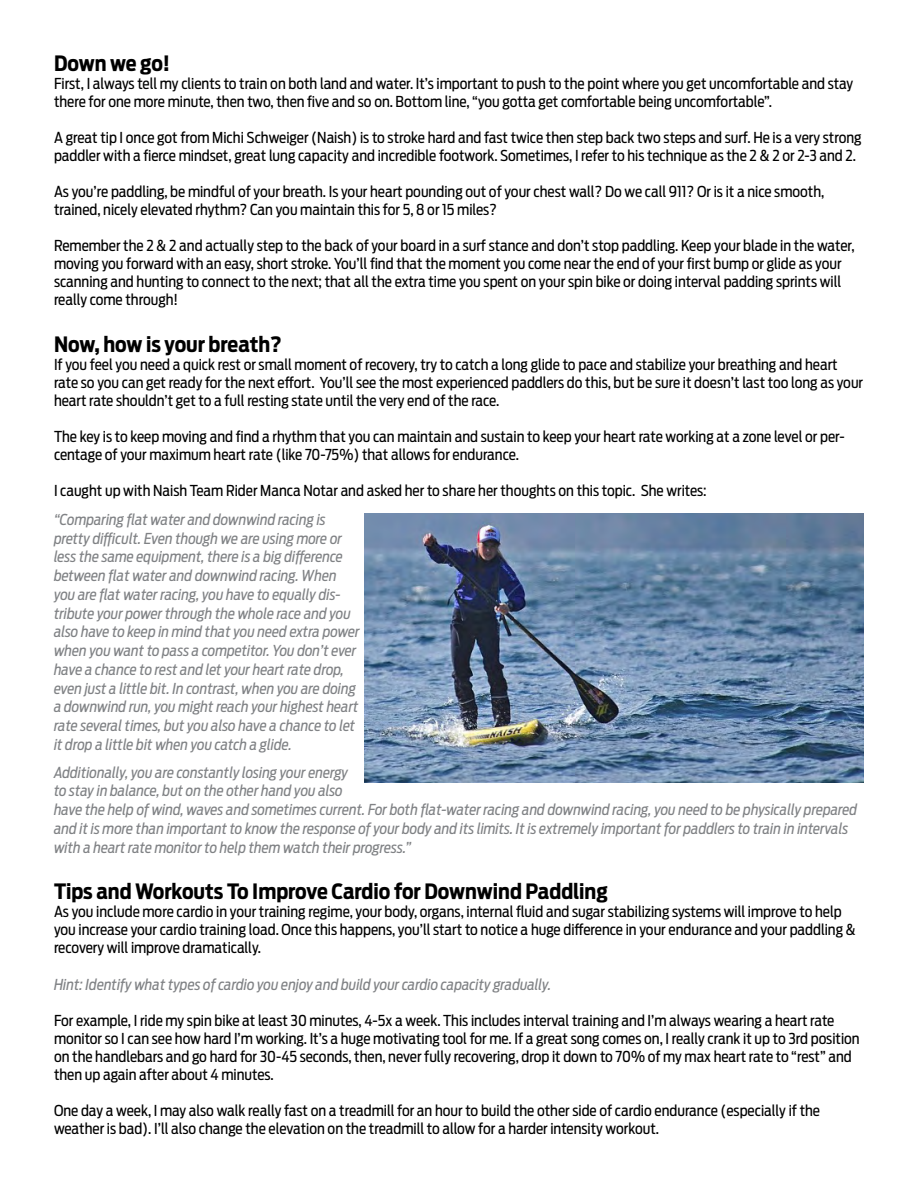
<style>
.page{position:relative;width:918px;height:1188px;background:#fff}
.page>*{position:absolute;margin:0;border:0;box-sizing:border-box;transform-origin:0 0}
.t1{font:700 21px "Antenna Cond";color:#000}
.t2{font:15px/18px "Antenna Cond";color:#000}
.t3{font:italic 15px/18.8px "Antenna Cond";color:#808285}
</style>
<div class="page">
<img style="left:364px;top:513px;width:500px;height:270px">
<h1 class="t1" style="left:54px;top:51px;width:118px">Down we go!</h1>
<p class="t2" style="left:54px;top:74px;width:801px">First, I always tell my clients to train on both land and water. It’s important to push to the point where you get uncomfortable and stay there for one more minute, then two, then five and so on. Bottom line, “you gotta get comfortable being uncomfortable”.</p>
<p class="t2" style="left:54px;top:128px;width:809px">A great tip I once got from Michi Schweiger (Naish) is to stroke hard and fast twice then step back two steps and surf. He is a very strong paddler with a fierce mindset, great lung capacity and incredible footwork. Sometimes, I refer to his technique as the 2 &amp; 2 or 2-3 and 2.</p>
<p class="t2" style="left:54px;top:182px;width:772px">As you’re paddling, be mindful of your breath. Is your heart pounding out of your chest wall? Do we call 911? Or is it a nice smooth, trained, nicely elevated rhythm? Can you maintain this for 5, 8 or 15 miles?</p>
<p class="t2" style="left:54px;top:236px;width:802px">Remember the 2 &amp; 2 and actually step to the back of your board in a surf stance and don’t stop paddling. Keep your blade in the water, moving you forward with an easy, short stroke. You’ll find that the moment you come near the end of your first bump or glide as your scanning and hunting to connect to the next; that all the extra time you spent on your spin bike or doing interval padding sprints will really come through!</p>
<h1 class="t1" style="left:54px;top:331px;width:229px">Now, how is your breath?</h1>
<p class="t2" style="left:54px;top:355px;width:811px">If you feel you need a quick rest or small moment of recovery, try to catch a long glide to pace and stabilize your breathing and heart rate so you can get ready for the next effort. You’ll see the most experienced paddlers do this, but be sure it doesn’t last too long as your heart rate shouldn’t get to a full resting state until the very end of the race.</p>
<p class="t2" style="left:54px;top:427px;width:792px">The key is to keep moving and find a rhythm that you can maintain and sustain to keep your heart rate working at a zone level or per&shy;centage of your maximum heart rate (like 70-75%) that allows for endurance.</p>
<p class="t2" style="left:54px;top:481px;width:654px">I caught up with Naish Team Rider Manca Notar and asked her to share her thoughts on this topic. She writes:</p>
<p class="t3" style="left:54px;top:510px;width:307px">“Comparing flat water and downwind racing is pretty difficult. Even though we are using more or less the same equipment, there is a big difference between flat water and downwind racing. When you are flat water racing, you have to equally dis&shy;tribute your power through the whole race and you also have to keep in mind that you need extra power when you want to pass a competitor. You don’t ever have a chance to rest and let your heart rate drop, even just a little bit. In contrast, when you are doing a downwind run, you might reach your highest heart rate several times, but you also have a chance to let it drop a little bit when you catch a glide.</p>
<p class="t3" style="left:54px;top:763px;width:805px">Additionally, you are constantly losing your energy<br>to stay in balance, but on the other hand you also<br>have the help of wind, waves and sometimes current. For both flat-water racing and downwind racing, you need to be physically prepared and it is more than important to know the response of your body and its limits. It is extremely important for paddlers to train in intervals with a heart rate monitor to help them watch their progress.”</p>
<h1 class="t1" style="left:54px;top:879px;width:555px">Tips and Workouts To Improve Cardio for Downwind Paddling</h1>
<p class="t2" style="left:54px;top:903px;width:803px">As you include more cardio in your training regime, your body, organs, internal fluid and sugar stabilizing systems will improve to help you increase your cardio training load. Once this happens, you’ll start to notice a huge difference in your endurance and your paddling &amp; recovery will improve dramatically.</p>
<p class="t3" style="left:54px;top:975px;width:499px">Hint: Identify what types of cardio you enjoy and build your cardio capacity gradually.</p>
<p class="t2" style="left:54px;top:1012px;width:807px">For example, I ride my spin bike at least 30 minutes, 4-5x a week. This includes interval training and I’m always wearing a heart rate monitor so I can see how hard I’m working. It’s a huge motivating tool for me. If a great song comes on, I really crank it up to 3rd position on the handlebars and go hard for 30-45 seconds, then, never fully recovering, drop it down to 70% of my max heart rate to “rest” and then up again after about 4 minutes.</p>
<p class="t2" style="left:54px;top:1102px;width:768px">One day a week, I may also walk really fast on a treadmill for an hour to build the other side of cardio endurance (especially if the weather is bad). I’ll also change the elevation on the treadmill to allow for a harder intensity workout.</p>
</div>
